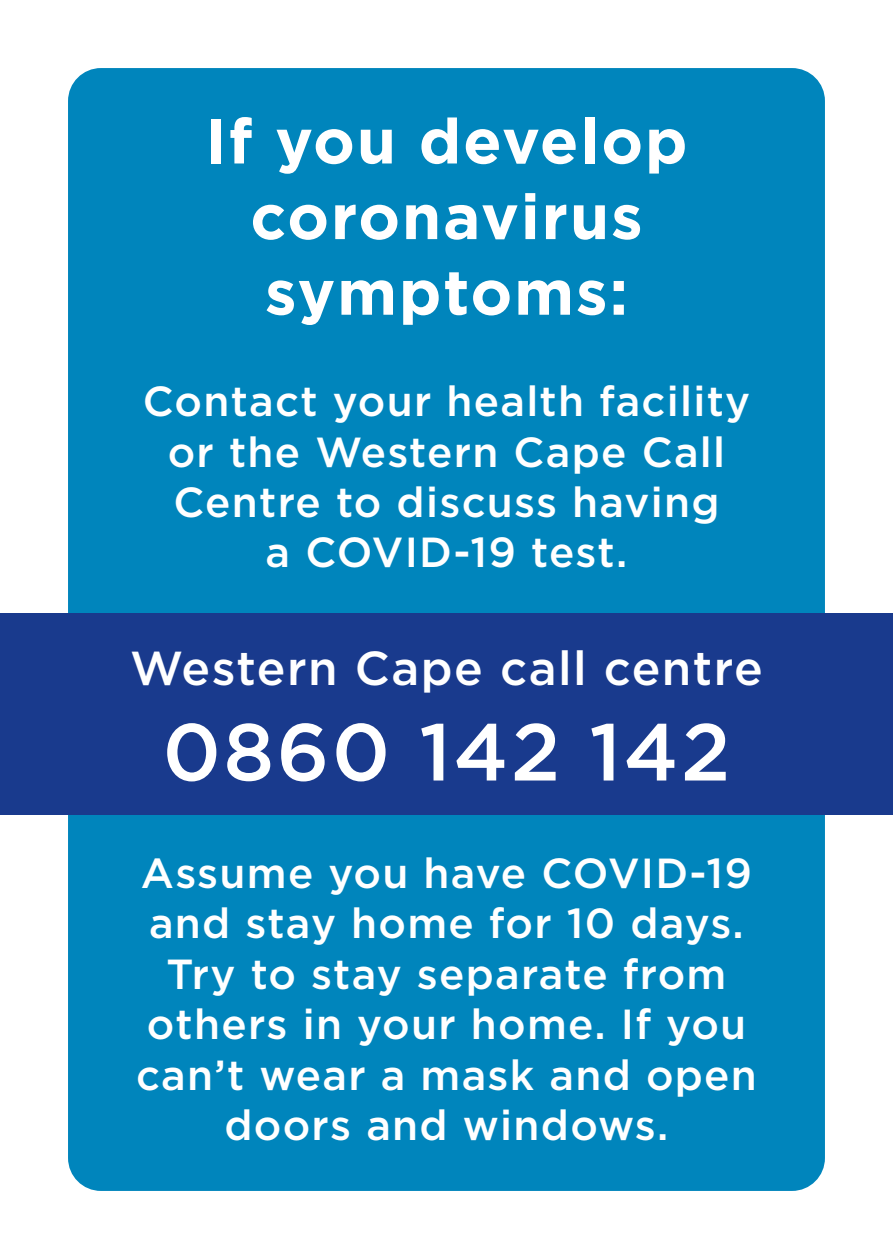
<style>
.page{position:relative;width:893px;height:1259px;background:#fff}
.page>*{position:absolute;margin:0;border:0;box-sizing:border-box;transform-origin:0 0}
.helpline{font:500 80.7px "Gotham";letter-spacing:.03em;color:#fff}
.heading_WHITE{font:700 63px/75.6px "Gotham";letter-spacing:.03em;color:#fff;text-align:center}
.helpline-2{font:500 47.7px "Gotham";letter-spacing:.03em;color:#fff}
.body_WHITE{font:500 42px/50.4px "Gotham";letter-spacing:.03em;color:#fff;text-align:center}
</style>
<div class="page">
<div style="left:68px;top:68px;width:757px;height:1123px;background:#0085bc;border-radius:33px"></div>
<div style="left:0;top:613px;width:893px;height:201px;background:#193a8d"></div>
<p class="heading_WHITE" style="left:205px;top:103px;width:484px">If you develop coronavirus symptoms:</p>
<p class="body_WHITE" style="left:143px;top:375px;width:609px">Contact your health facility or the Western Cape Call<br>Centre to discuss having<br>a COVID-19 test.</p>
<p class="helpline-2" style="left:130px;top:637px;width:634px">Western Cape call centre</p>
<p class="helpline" style="left:163px;top:699px;width:569px">0860 142 142</p>
<p class="body_WHITE" style="left:136px;top:847px;width:622px">Assume you have COVID-19 and stay home for 10 days.<br>Try to stay separate from others in your home. If you can’t wear a mask and open doors and windows.</p>
</div>
